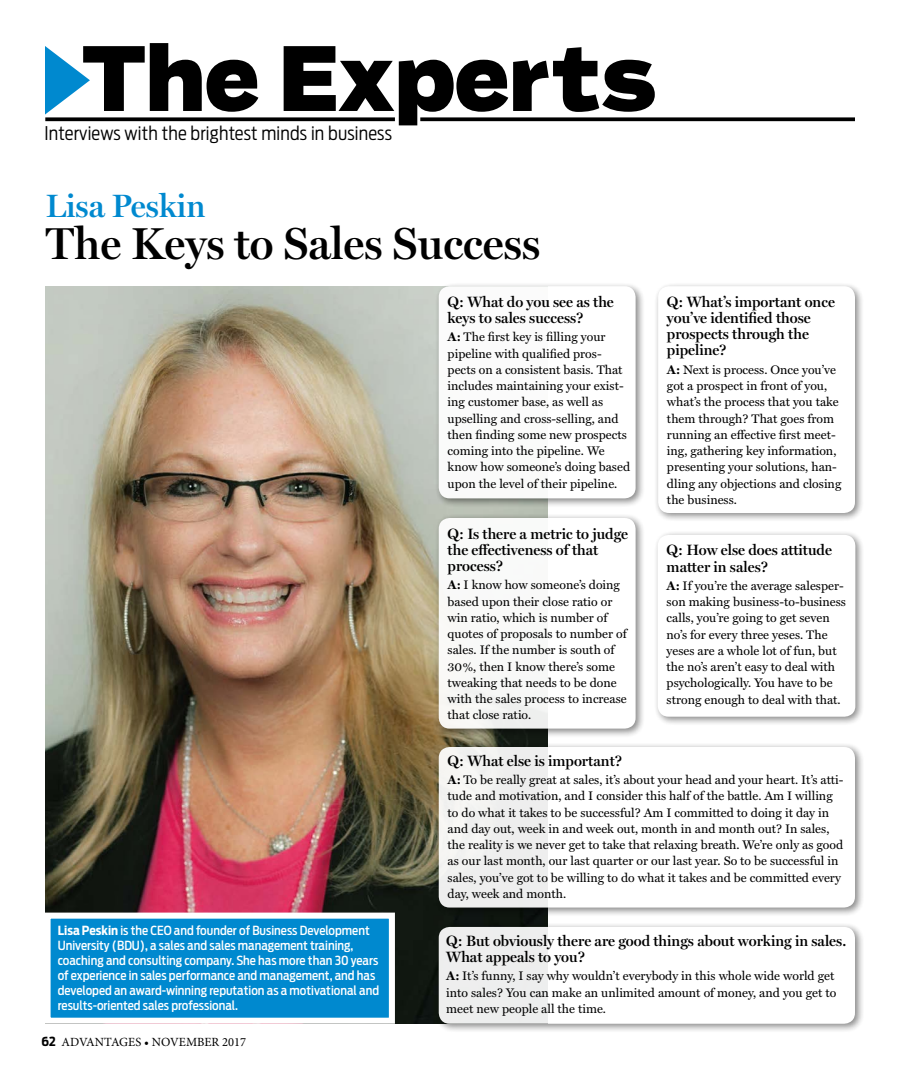
<style>
.page{position:relative;width:900px;height:1080px;background:#fff}
.page>*{position:absolute;margin:0;border:0;box-sizing:border-box;transform-origin:0 0}
.t1{font:900 87.5px "Antenna";color:#000}
.t2{font:600 45px "Miller Display";color:#000}
.t3{font:600 32.5px "Miller Display";color:#0089cf}
.t4{font:300 18.75px "Antenna Cond";letter-spacing:.01em;color:#000}
.t5{font:600 15px/16.2px "Miller Display";color:#000}
.t6{font:12.5px/16.2px "Miller Text";color:#000}
.t7{font:500 12.5px/15px "Antenna Cond";color:#fff}
.t8{font:12.5px "Minion Pro";color:#000}
.s1{font-weight:700}
.s2{font-family:"Antenna Cond";font-weight:700}
</style>
<div class="page">
<img style="left:45px;top:286px;width:503px;height:738px">
<svg style="left:45px;top:117px;width:350px;height:4px"></svg>
<svg style="left:420px;top:117px;width:435px;height:4px;background:#1a1a1a"></svg>
<svg style="left:45px;top:46px;width:45px;height:69px"></svg>
<div style="left:434px;top:281px;width:211px;height:227px;background:#000;opacity:.5"></div>
<div style="left:439px;top:286px;width:197px;height:212px;background:#fff;border-radius:11px"></div>
<div style="left:653px;top:530px;width:212px;height:196px;background:#000;opacity:.5"></div>
<div style="left:658px;top:535px;width:197px;height:182px;background:#fff;border-radius:11px"></div>
<div style="left:653px;top:281px;width:212px;height:242px;background:#000;opacity:.5"></div>
<div style="left:658px;top:286px;width:197px;height:227px;background:#fff;border-radius:11px"></div>
<div style="left:434px;top:513px;width:211px;height:225px;background:#000;opacity:.5"></div>
<div style="left:439px;top:518px;width:197px;height:211px;background:#fff;border-radius:11px"></div>
<div style="left:434px;top:742px;width:431px;height:175px;background:#000;opacity:.5"></div>
<div style="left:439px;top:747px;width:416px;height:161px;background:linear-gradient(to right,#f3f3f2,#fff);border-radius:11px"></div>
<div style="left:45px;top:913px;width:350px;height:111px;background:#0089cf;border:6px solid #fff"></div>
<div style="left:434px;top:922px;width:431px;height:111px;background:#000;opacity:.5"></div>
<div style="left:439px;top:927px;width:416px;height:97px;background:linear-gradient(to right,#f0f1f1,#fff);border-radius:11px"></div>
<h1 class="t1" style="left:83px;top:17px;width:575px">The Experts</h1>
<h3 class="t4" style="left:45px;top:122px;width:349px">Interviews with the brightest minds in business</h3>
<h3 class="t3" style="left:46px;top:187px;width:161px">Lisa Peskin</h3>
<h2 class="t2" style="left:46px;top:218px;width:496px">The Keys to Sales Success</h2>
<p class="t5" style="left:448px;top:294px;width:168px">Q: What do you see as the keys to sales success?</p>
<p class="t6" style="left:448px;top:329px;width:184px"><span class="s1">A:</span> The first key is filling your pipeline with qualified pros&shy;pects on a consistent basis. That includes maintaining your exist&shy;ing customer base, as well as upselling and cross-selling, and then finding some new prospects coming into the pipeline. We know how someone’s doing based upon the level of their pipeline.</p>
<p class="t5" style="left:667px;top:294px;width:169px">Q: What’s important once you’ve identified those prospects through the pipeline?</p>
<p class="t6" style="left:667px;top:362px;width:176px"><span class="s1">A:</span> Next is process. Once you’ve got a prospect in front of you, what’s the process that you take them through? That goes from running an effective first meet&shy;ing, gathering key information, presenting your solutions, han&shy;dling any objections and closing the business.</p>
<p class="t5" style="left:448px;top:526px;width:182px">Q: Is there a metric to judge the effectiveness of that process?</p>
<p class="t6" style="left:448px;top:577px;width:181px"><span class="s1">A:</span> I know how someone’s doing based upon their close ratio or win ratio, which is number of quotes of proposals to number of sales. If the number is south of<br>30%, then I know there’s some tweaking that needs to be done with the sales process to increase that close ratio.</p>
<p class="t5" style="left:448px;top:753px;width:176px">Q: What else is important?</p>
<p class="t6" style="left:448px;top:772px;width:397px"><span class="s1">A:</span> To be really great at sales, it’s about your head and your heart. It’s atti&shy;tude and motivation, and I consider this half of the battle. Am I willing to do what it takes to be successful? Am I committed to doing it day in and day out, week in and week out, month in and month out? In sales, the reality is we never get to take that relaxing breath. We’re only as good as our last month, our last quarter or our last year. So to be successful in sales, you’ve got to be willing to do what it takes and be committed every day, week and month.</p>
<p class="t5" style="left:667px;top:543px;width:167px">Q: How else does attitude matter in sales?</p>
<p class="t6" style="left:667px;top:578px;width:181px"><span class="s1">A:</span> If you’re the average salesper&shy;son making business-to-business calls, you’re going to get seven no’s for every three yeses. The yeses are a whole lot of fun, but the no’s aren’t easy to deal with psychologically. You have to be strong enough to deal with that.</p>
<p class="t7" style="left:58px;top:923px;width:323px"><span class="s1">Lisa Peskin</span> is the CEO and founder of Business Development University (BDU), a sales and sales management training, coaching and consulting company. She has more than 30 years of experience in sales performance and management, and has developed an award-winning reputation as a motivational and results-oriented sales professional.</p>
<p class="t5" style="left:446px;top:933px;width:402px">Q: But obviously there are good things about working in sales.<br>What appeals to you?</p>
<p class="t6" style="left:446px;top:968px;width:392px"><span class="s1">A:</span> It’s funny, I say why wouldn’t everybody in this whole wide world get into sales? You can make an unlimited amount of money, and you get to meet new people all the time.</p>
<p class="t8" style="left:41px;top:1033px;width:206px"><span class="s2">62</span> ADVANTAGES • NOVEMBER 2017</p>
</div>
